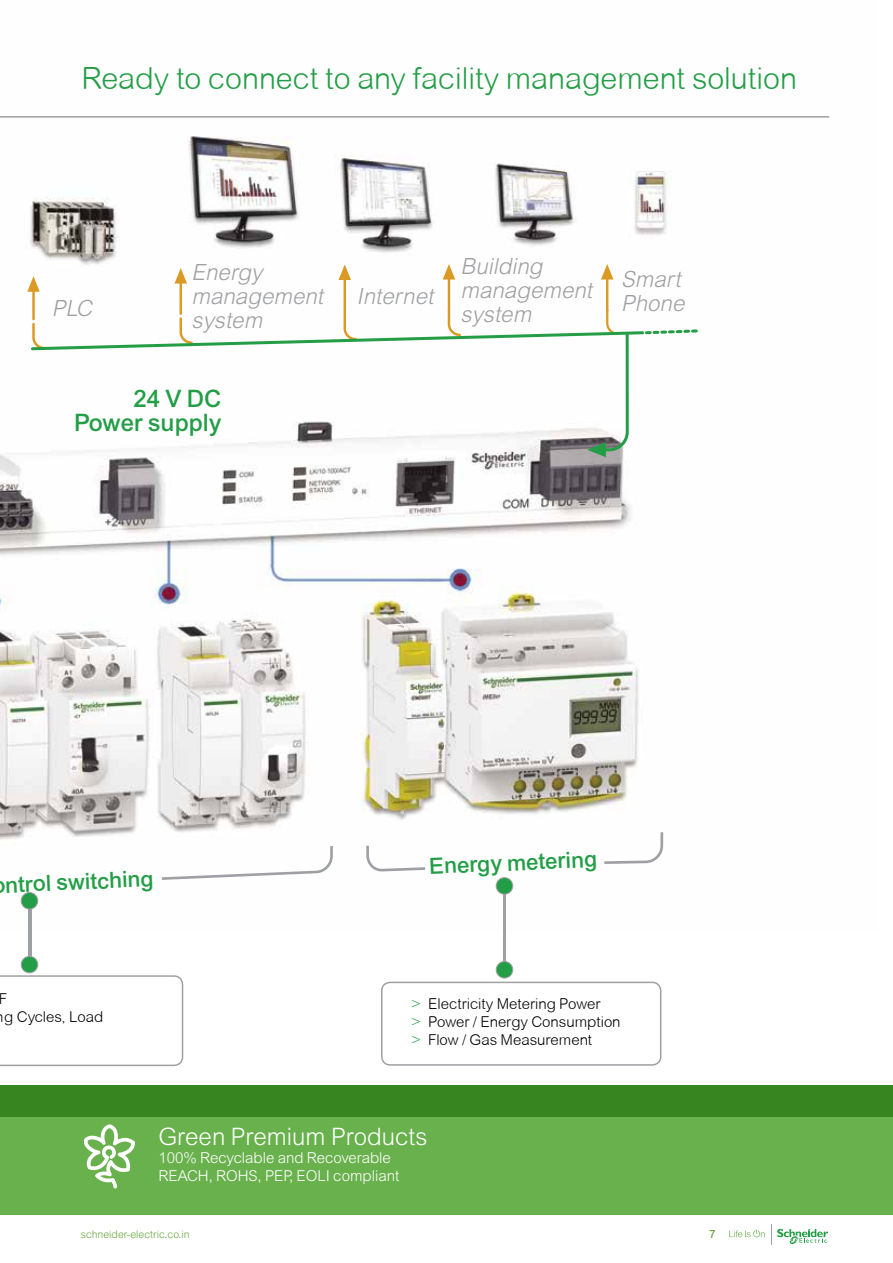
<style>
.page{position:relative;width:893px;height:1263px;background:#fff}
.page>*{position:absolute;margin:0;border:0;box-sizing:border-box;transform-origin:0 0}
.t1{font:300 30.6px "Arial Rounded MT";color:#239e46}
.t2{font:300 24px "Arial MT Std";color:#fff}
.t3{font:500 24px/24px "Arial MT Std";color:#239e46;text-align:right}
.t4{font:italic 300 22.35px/24px "Arial MT Std";color:#9fa0a3}
.t5{font:500 22.35px "Arial MT Std";color:#239e46}
.t6{font:300 15px/18px "Arial Rounded MT";color:#000}
.t7{font:300 15px/18px "Arial MT Std";color:#fff}
.t8{font:500 11.25px "Arial MT Std";color:#69a63f}
.t9{font:300 10.5px "Arial MT Std";color:#69a63f}
.s1{color:#239e46}
</style>
<div class="page">
<div style="left:0;top:1086px;width:893px;height:31px;background:#368520"></div>
<div style="left:0;top:1117px;width:893px;height:98px;background:#68b14c"></div>
<img style="left:0;top:116px;width:830px;height:814px">
<hr style="left:0;top:116px;width:829px;height:2px;background:#9fa0a3">
<svg style="left:27px;top:264px;width:672px;height:193px"></svg>
<hr style="left:503px;top:893px;width:3px;height:75px;background:#9fa0a3">
<div style="left:496px;top:961px;width:17px;height:17px;background:#239e46;border:1px solid #9fa0a3;border-radius:50%"></div>
<div style="left:496px;top:877px;width:17px;height:17px;background:#239e46;border:1px solid #9fa0a3;border-radius:50%"></div>
<hr style="left:28px;top:904px;width:3px;height:65px;background:#9fa0a3">
<div style="left:21px;top:956px;width:17px;height:17px;background:#239e46;border:1px solid #9fa0a3;border-radius:50%"></div>
<div style="left:21px;top:892px;width:17px;height:17px;background:#239e46;border:1px solid #9fa0a3;border-radius:50%"></div>
<svg style="left:162px;top:846px;width:171px;height:34px"></svg>
<svg style="left:604px;top:832px;width:59px;height:32px"></svg>
<svg style="left:366px;top:846px;width:59px;height:25px"></svg>
<div style="left:381px;top:982px;width:280px;height:84px;border:2px solid #9fa0a3;border-radius:9px"></div>
<svg style="left:0;top:975px;width:183px;height:91px"></svg>
<svg style="left:84px;top:1124px;width:51px;height:65px"></svg>
<svg style="left:729px;top:1230px;width:36px;height:7px"></svg>
<svg style="left:771px;top:1224px;width:57px;height:20px"></svg>
<h1 class="t1" style="left:81px;top:60px;width:717px">Ready to connect to any facility management solution</h1>
<h3 class="t4" style="left:52px;top:296px;width:47px">PLC</h3>
<h3 class="t4" style="left:191px;top:260px;width:138px">Energy management system</h3>
<h2 class="t3" style="left:74px;top:387px;width:149px">24 V DC<br>Power supply</h2>
<h3 class="t4" style="left:357px;top:284px;width:83px">Internet</h3>
<h3 class="t4" style="left:460px;top:254px;width:138px">Building management system</h3>
<h3 class="t4" style="left:621px;top:268px;width:70px">Smart<br>Phone</h3>
<h3 class="t5" style="left:5px;top:871px;width:150px;rotate:-2deg">ntrol switching</h3>
<p class="t6" style="left:-4px;top:989px;width:109px">F<br>ng Cycles, Load</p>
<h3 class="t5" style="left:429px;top:852px;width:170px;rotate:-2deg">Energy metering</h3>
<p class="t6" style="left:411px;top:994px;width:211px"><span class="s1">&gt;</span> Electricity Metering Power<br><span class="s1">&gt;</span> Power / Energy Consumption <span class="s1">&gt;</span> Flow / Gas Measurement</p>
<h2 class="t2" style="left:158px;top:1123px;width:270px">Green Premium Products</h2>
<p class="t7" style="left:158px;top:1149px;width:242px">100% Recyclable and Recoverable<br>REACH, ROHS, PEP, EOLI compliant</p>
<p class="t9" style="left:81px;top:1228px;width:110px">schneider-electric.co.in</p>
<p class="t8" style="left:709px;top:1227px;width:8px">7</p>
</div>
